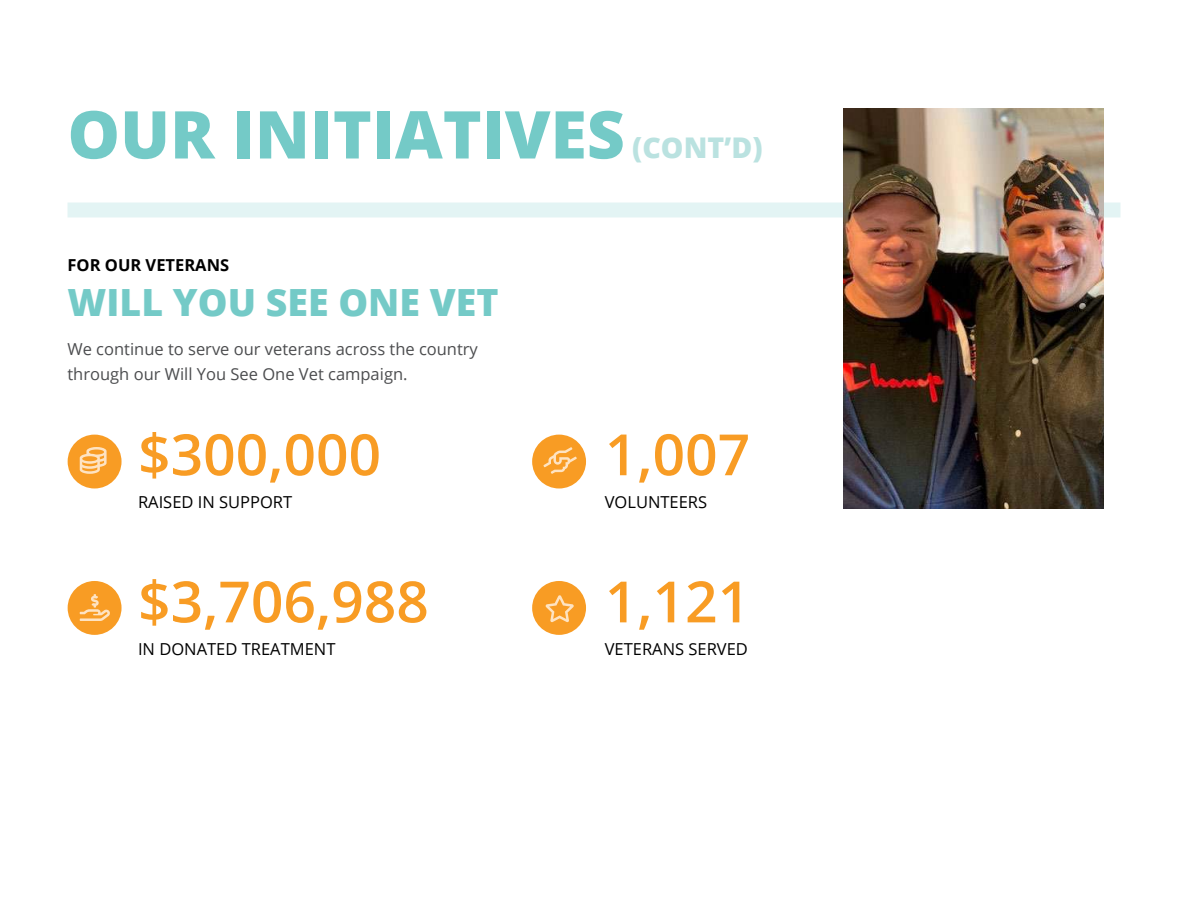
<style>
.page{position:relative;width:1188px;height:918px;background:#fff}
.page>*{position:absolute;margin:0;border:0;box-sizing:border-box;transform-origin:0 0}
.t1{font:800 66px "Open Sans";color:#74cac7}
.t2{font:600 57px "Open Sans";color:#f89c24}
.t3{font:800 37.5px "Open Sans";color:#74cac7}
.t4{font:800 28.5px "Open Sans";color:#bae2e0}
.t5{font:16.5px/25.5px "Open Sans";color:#4c4d4f}
.t6{font:16.5px "Open Sans";color:#000}
.t7{font:700 16.5px "Open Sans";color:#000}
</style>
<div class="page">
<div style="left:68px;top:435px;width:54px;height:53px;background:#f89c24;border-radius:50%"></div>
<div style="left:68px;top:581px;width:54px;height:54px;background:#f89c24;border-radius:50%"></div>
<div style="left:532px;top:435px;width:54px;height:53px;background:#f89c24;border-radius:50%"></div>
<div style="left:532px;top:581px;width:54px;height:54px;background:#f89c24;border-radius:50%"></div>
<svg style="left:544px;top:447px;width:33px;height:27px"></svg>
<div style="left:68px;top:202px;width:1053px;height:15px;background:#e3f4f4"></div>
<img style="left:844px;top:108px;width:260px;height:401px">
<svg style="left:80px;top:447px;width:27px;height:27px"></svg>
<svg style="left:80px;top:594px;width:30px;height:27px"></svg>
<svg style="left:546px;top:595px;width:28px;height:27px"></svg>
<h1 class="t1" style="left:68px;top:110px;width:559px">OUR INITIATIVES</h1>
<h3 class="t4" style="left:632px;top:138px;width:132px">(CONT’D)</h3>
<p class="t7" style="left:67px;top:258px;width:163px">FOR OUR VETERANS</p>
<h3 class="t3" style="left:68px;top:288px;width:433px">WILL YOU SEE ONE VET</h3>
<p class="t5" style="left:68px;top:336px;width:412px">We continue to serve our veterans across the country through our Will You See One Vet campaign.</p>
<h2 class="t2" style="left:138px;top:432px;width:245px">$300,000</h2>
<p class="t6" style="left:138px;top:495px;width:156px">RAISED IN SUPPORT</p>
<h2 class="t2" style="left:138px;top:579px;width:292px">$3,706,988</h2>
<p class="t6" style="left:138px;top:642px;width:199px">IN DONATED TREATMENT</p>
<h2 class="t2" style="left:605px;top:432px;width:147px">1,007</h2>
<p class="t6" style="left:605px;top:495px;width:104px">VOLUNTEERS</p>
<h2 class="t2" style="left:605px;top:579px;width:147px">1,121</h2>
<p class="t6" style="left:605px;top:642px;width:145px">VETERANS SERVED</p>
</div>
